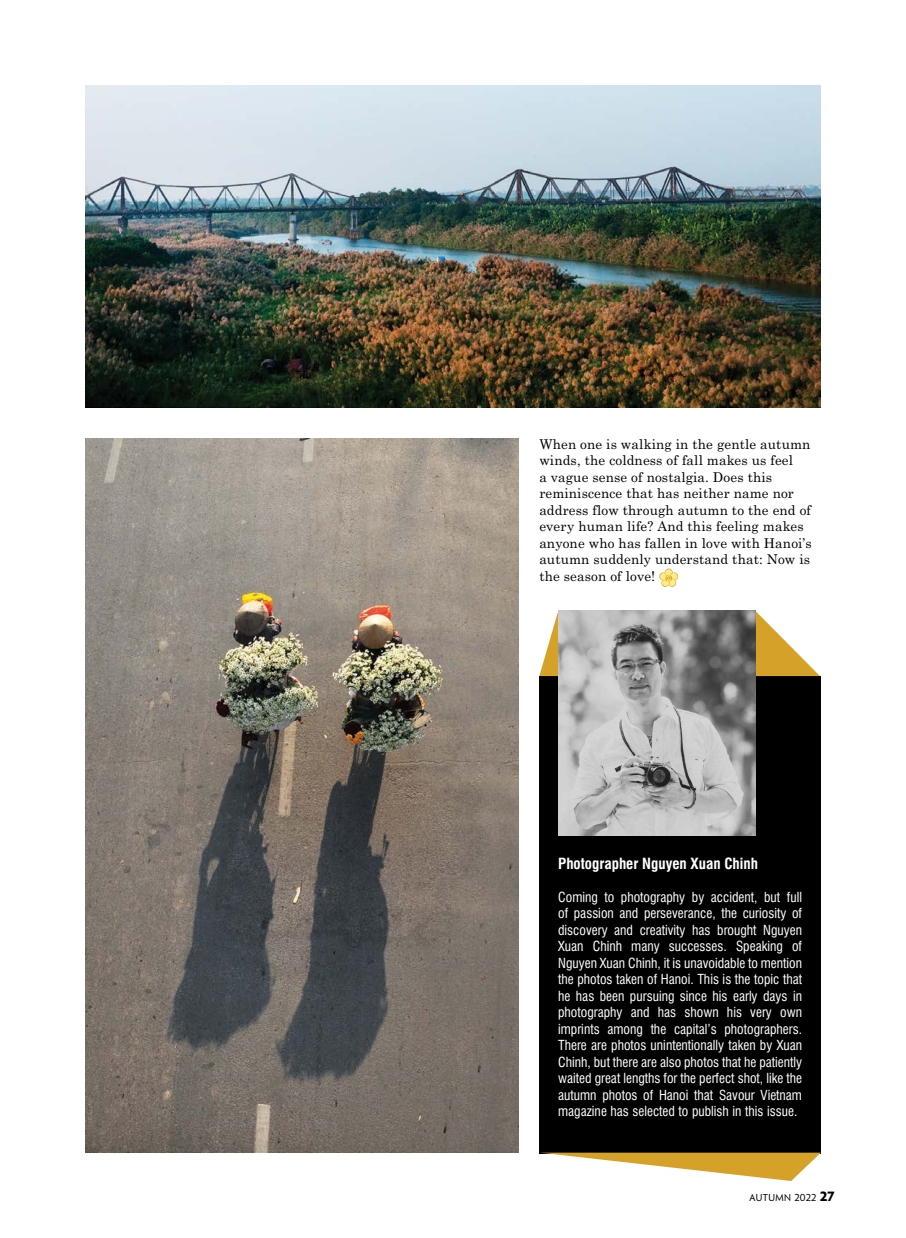
<style>
.page{position:relative;width:906px;height:1238px;background:#fff}
.page>*{position:absolute;margin:0;border:0;box-sizing:border-box;transform-origin:0 0}
.t1{font:700 15px "UTM Swiss Condensed";color:#fff}
.t2{font:13.5px/16.5px "UTM Swiss Condensed";color:#fff;text-align:justify}
.t3{font:13.5px/16.5px "UTM Centur";letter-spacing:.01em;color:#000}
.t4{font:9px "UTM Penumbra";letter-spacing:.05em;color:#000}
.s1{font-weight:700;font-size:12px}
</style>
<div class="page">
<div style="left:539px;top:676px;width:282px;height:477px;background:#000"></div>
<svg style="left:539px;top:610px;width:281px;height:66px"></svg>
<img style="left:558px;top:611px;width:197px;height:224px">
<svg style="left:540px;top:1152px;width:281px;height:28px"></svg>
<img style="left:85px;top:85px;width:736px;height:322px">
<img style="left:85px;top:438px;width:433px;height:714px">
<svg style="left:659px;top:568px;width:19px;height:19px"></svg>
<p class="t3" style="left:539px;top:434px;width:274px">When one is walking in the gentle autumn winds, the coldness of fall makes us feel<br>a vague sense of nostalgia. Does this reminiscence that has neither name nor address flow through autumn to the end of every human life? And this feeling makes anyone who has fallen in love with Hanoi’s autumn suddenly understand that: Now is the season of love!</p>
<p class="t1" style="left:558px;top:851px;width:201px">Photographer Nguyen Xuan Chinh</p>
<p class="t2" style="left:558px;top:887px;width:245px">Coming to photography by accident, but full of passion and perseverance, the curiosity of discovery and creativity has brought Nguyen Xuan Chinh many successes. Speaking of Nguyen Xuan Chinh, it is unavoidable to mention the photos taken of Hanoi. This is the topic that he has been pursuing since his early days in photography and has shown his very own imprints among the capital’s photographers.<br>There are photos unintentionally taken by Xuan Chinh, but there are also photos that he patiently waited great lengths for the perfect shot, like the autumn photos of Hanoi that Savour Vietnam magazine has selected to publish in this issue.</p>
<p class="t4" style="left:749px;top:1190px;width:87px">AUTUMN 2022 <span class="s1">27</span></p>
</div>
